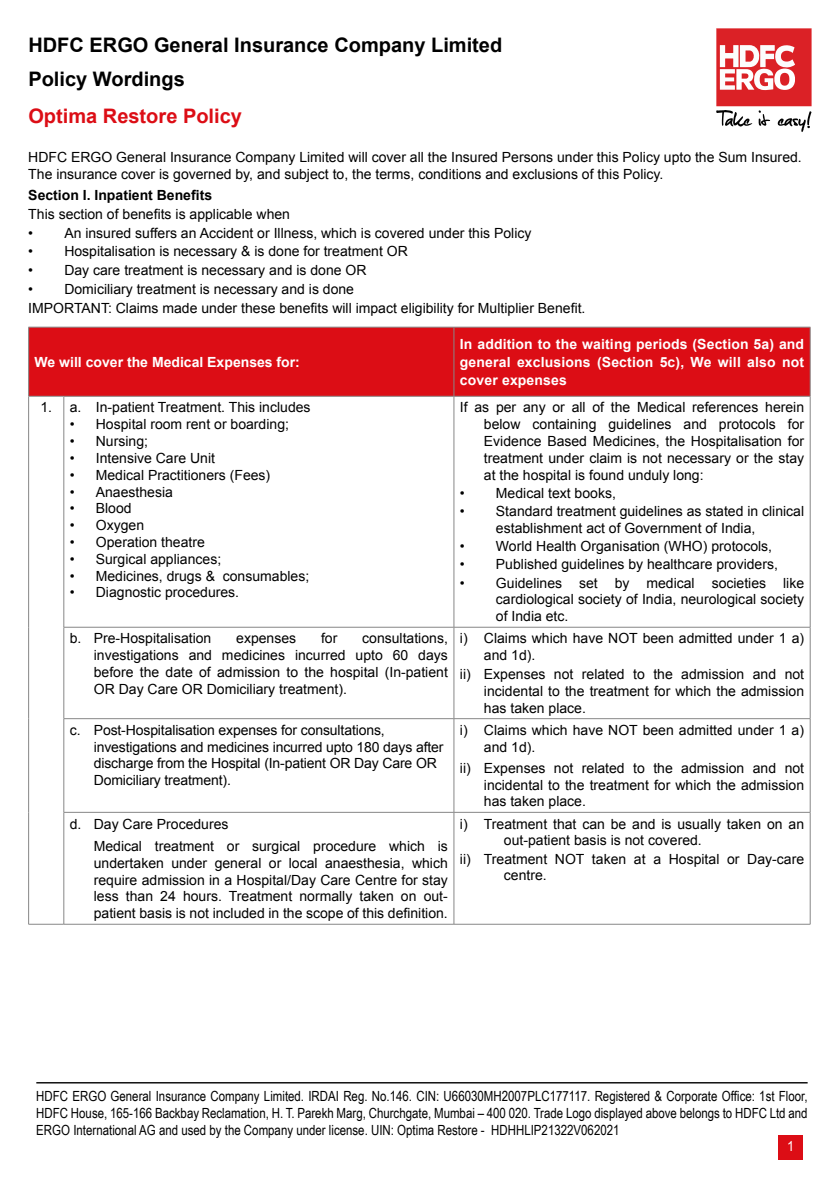
<style>
.page{position:relative;width:840px;height:1191px;background:#fff}
.page>*{position:absolute;margin:0;border:0;box-sizing:border-box;transform-origin:0 0}
.t1{font:700 20px/34.4px "Arial";color:#000}
.t2{font:700 20px "Arial";color:#dc0d15}
.t3{font:14px/16.8px "Arial";color:#000}
.t4{font:14px/16.8px "Arial Narrow";color:#000;text-align:justify}
.t5{font:700 14px/18px "Arial";letter-spacing:.01em;color:#fff;text-align:justify}
.t6{font:700 14px "Arial";color:#000}
.t7{font:14px "Arial";color:#fff;scale:.9 1}
</style>
<div class="page">
<div style="left:777px;top:1134px;width:25px;height:25px;background:#dc0d15"></div>
<hr style="left:36px;top:1082px;width:771px;height:1px;background:#000">
<svg style="left:716px;top:28px;width:95px;height:104px"></svg>
<div style="left:29px;top:328px;width:780px;height:68px;background:#dc0d15"></div>
<hr style="left:28px;top:327px;width:36px;height:1px;background:#878787">
<hr style="left:28px;top:327px;width:1px;height:69px;background:#878787">
<hr style="left:64px;top:327px;width:389px;height:1px;background:#878787">
<hr style="left:453px;top:327px;width:357px;height:1px;background:#878787">
<hr style="left:453px;top:327px;width:1px;height:69px;background:#878787">
<hr style="left:809px;top:327px;width:1px;height:69px;background:#878787">
<hr style="left:28px;top:396px;width:36px;height:1px;background:#878787">
<hr style="left:28px;top:396px;width:1px;height:231px;background:#878787">
<hr style="left:28px;top:627px;width:1px;height:91px;background:#878787">
<hr style="left:28px;top:718px;width:1px;height:94px;background:#878787">
<hr style="left:28px;top:812px;width:1px;height:112px;background:#878787">
<hr style="left:64px;top:396px;width:389px;height:1px;background:#878787">
<hr style="left:63px;top:396px;width:1px;height:231px;background:#878787">
<hr style="left:453px;top:396px;width:357px;height:1px;background:#878787">
<hr style="left:453px;top:396px;width:1px;height:231px;background:#878787">
<hr style="left:809px;top:396px;width:1px;height:231px;background:#878787">
<hr style="left:64px;top:627px;width:389px;height:1px;background:#878787">
<hr style="left:63px;top:627px;width:1px;height:91px;background:#878787">
<hr style="left:453px;top:627px;width:357px;height:1px;background:#878787">
<hr style="left:453px;top:627px;width:1px;height:91px;background:#878787">
<hr style="left:809px;top:627px;width:1px;height:91px;background:#878787">
<hr style="left:64px;top:718px;width:389px;height:1px;background:#878787">
<hr style="left:63px;top:719px;width:1px;height:93px;background:#878787">
<hr style="left:453px;top:718px;width:357px;height:1px;background:#878787">
<hr style="left:453px;top:719px;width:1px;height:93px;background:#878787">
<hr style="left:809px;top:719px;width:1px;height:93px;background:#878787">
<hr style="left:64px;top:812px;width:389px;height:1px;background:#878787">
<hr style="left:63px;top:812px;width:1px;height:112px;background:#878787">
<hr style="left:453px;top:812px;width:357px;height:1px;background:#878787">
<hr style="left:453px;top:812px;width:1px;height:112px;background:#878787">
<hr style="left:809px;top:812px;width:1px;height:112px;background:#878787">
<hr style="left:28px;top:924px;width:36px;height:1px;background:#878787">
<hr style="left:64px;top:924px;width:389px;height:1px;background:#878787">
<hr style="left:453px;top:924px;width:357px;height:1px;background:#878787">
<h1 class="t1" style="left:28px;top:28px;width:475px">HDFC ERGO General Insurance Company Limited<br>Policy Wordings</h1>
<h1 class="t2" style="left:28px;top:102px;width:215px">Optima Restore Policy</h1>
<p class="t3" style="left:28px;top:149px;width:774px">HDFC ERGO General Insurance Company Limited will cover all the Insured Persons under this Policy upto the Sum Insured.<br>The insurance cover is governed by, and subject to, the terms, conditions and exclusions of this Policy.</p>
<p class="t6" style="left:28px;top:186px;width:185px">Section I. Inpatient Benefits</p>
<p class="t3" style="left:28px;top:206px;width:263px">This section of benefits is applicable when</p>
<p class="t3" style="left:28px;top:224px;width:504px">• An insured suffers an Accident or Illness, which is covered under this Policy</p>
<p class="t3" style="left:28px;top:243px;width:381px">• Hospitalisation is necessary &amp; is done for treatment OR</p>
<p class="t3" style="left:28px;top:262px;width:339px">• Day care treatment is necessary and is done OR</p>
<p class="t3" style="left:28px;top:280px;width:558px;line-height:18.8px">• Domiciliary treatment is necessary and is done<br>IMPORTANT: Claims made under these benefits will impact eligibility for Multiplier Benefit.</p>
<p class="t5" style="left:35px;top:353px;width:267px">We will cover the Medical Expenses for:</p>
<p class="t3" style="left:40px;top:399px;width:271px">1. a. In-patient Treatment. This includes</p>
<p class="t3" style="left:70px;top:416px;width:220px">• Hospital room rent or boarding;</p>
<p class="t3" style="left:70px;top:433px;width:80px">• Nursing;</p>
<p class="t3" style="left:70px;top:450px;width:147px">• Intensive Care Unit</p>
<p class="t3" style="left:70px;top:466px;width:202px">• Medical Practitioners (Fees)</p>
<p class="t3" style="left:70px;top:483px;width:105px">• Anaesthesia</p>
<p class="t3" style="left:70px;top:500px;width:63px">• Blood</p>
<p class="t3" style="left:70px;top:517px;width:76px">• Oxygen</p>
<p class="t3" style="left:70px;top:534px;width:136px">• Operation theatre</p>
<p class="t3" style="left:70px;top:550px;width:153px">• Surgical appliances;</p>
<p class="t3" style="left:70px;top:567px;width:241px">• Medicines, drugs &amp; consumables;</p>
<p class="t3" style="left:70px;top:584px;width:171px">• Diagnostic procedures.</p>
<p class="t5" style="left:459px;top:335px;width:345px">In addition to the waiting periods (Section 5a) and general exclusions (Section 5c), We will also not cover expenses</p>
<p class="t3" style="left:483px;top:399px;width:321px;text-align:justify;text-indent:-24px">If as per any or all of the Medical references herein below containing guidelines and protocols for Evidence Based Medicines, the Hospitalisation for treatment under claim is not necessary or the stay at the hospital is found unduly long:</p>
<p class="t3" style="left:459px;top:485px;width:157px">• Medical text books,</p>
<p class="t3" style="left:495px;top:503px;width:309px;text-indent:-36px">• Standard treatment guidelines as stated in clinical establishment act of Government of India,</p>
<p class="t3" style="left:459px;top:538px;width:313px">• World Health Organisation (WHO) protocols,</p>
<p class="t3" style="left:459px;top:556px;width:319px">• Published guidelines by healthcare providers,</p>
<p class="t3" style="left:495px;top:574px;width:309px;text-align:justify;text-indent:-36px">• Guidelines set by medical societies like cardiological society of India, neurological society of India etc.</p>
<p class="t3" style="left:94px;top:630px;width:355px;text-align:justify;text-indent:268px">consultations, investigations and medicines incurred upto 60 days before the date of admission to the hospital (In-patient OR Day Care OR Domiciliary treatment).</p>
<p class="t3" style="left:483px;top:630px;width:321px;text-indent:-24px">i) Claims which have NOT been admitted under 1 a) and 1d).</p>
<p class="t3" style="left:70px;top:630px;width:143px">b. Pre-Hospitalisation</p>
<p class="t3" style="left:236px;top:630px;width:61px">expenses</p>
<p class="t3" style="left:321px;top:630px;width:18px">for</p>
<p class="t3" style="left:483px;top:666px;width:321px;text-align:justify;text-indent:-24px">ii) Expenses not related to the admission and not incidental to the treatment for which the admission has taken place.</p>
<p class="t3" style="left:94px;top:721px;width:351px;text-indent:-24px">c. Post-Hospitalisation expenses for consultations, investigations and medicines incurred upto 180 days after discharge from the Hospital (In-patient OR Day Care OR Domiciliary treatment).</p>
<p class="t3" style="left:483px;top:721px;width:321px;text-indent:-24px">i) Claims which have NOT been admitted under 1 a) and 1d).</p>
<p class="t3" style="left:483px;top:759px;width:321px;text-align:justify;text-indent:-24px">ii) Expenses not related to the admission and not incidental to the treatment for which the admission has taken place.</p>
<p class="t3" style="left:94px;top:812px;width:355px;line-height:22.4px;text-indent:-24px">d. Day Care Procedures<br>Medical treatment or surgical procedure which is</p>
<p class="t3" style="left:94px;top:854px;width:355px;text-align:justify">undertaken under general or local anaesthesia, which require admission in a Hospital/Day Care Centre for stay less than 24 hours. Treatment normally taken on out&shy;patient basis is not included in the scope of this definition.</p>
<p class="t3" style="left:503px;top:815px;width:301px;text-indent:-44px">i) Treatment that can be and is usually taken on an out-patient basis is not covered.</p>
<p class="t3" style="left:503px;top:850px;width:301px;text-indent:-44px">ii) Treatment NOT taken at a Hospital or Day-care centre.</p>
<p class="t4" style="left:36px;top:1087px;width:772px">HDFC ERGO General Insurance Company Limited. IRDAI Reg. No.146. CIN: U66030MH2007PLC177117. Registered &amp; Corporate Office: 1st Floor, HDFC House, 165-166 Backbay Reclamation, H. T. Parekh Marg, Churchgate, Mumbai – 400 020. Trade Logo displayed above belongs to HDFC Ltd and ERGO International AG and used by the Company under license. UIN: Optima Restore - HDHHLIP21322V062021</p>
<p class="t7" style="left:786px;top:1137px;width:9px">1</p>
</div>
